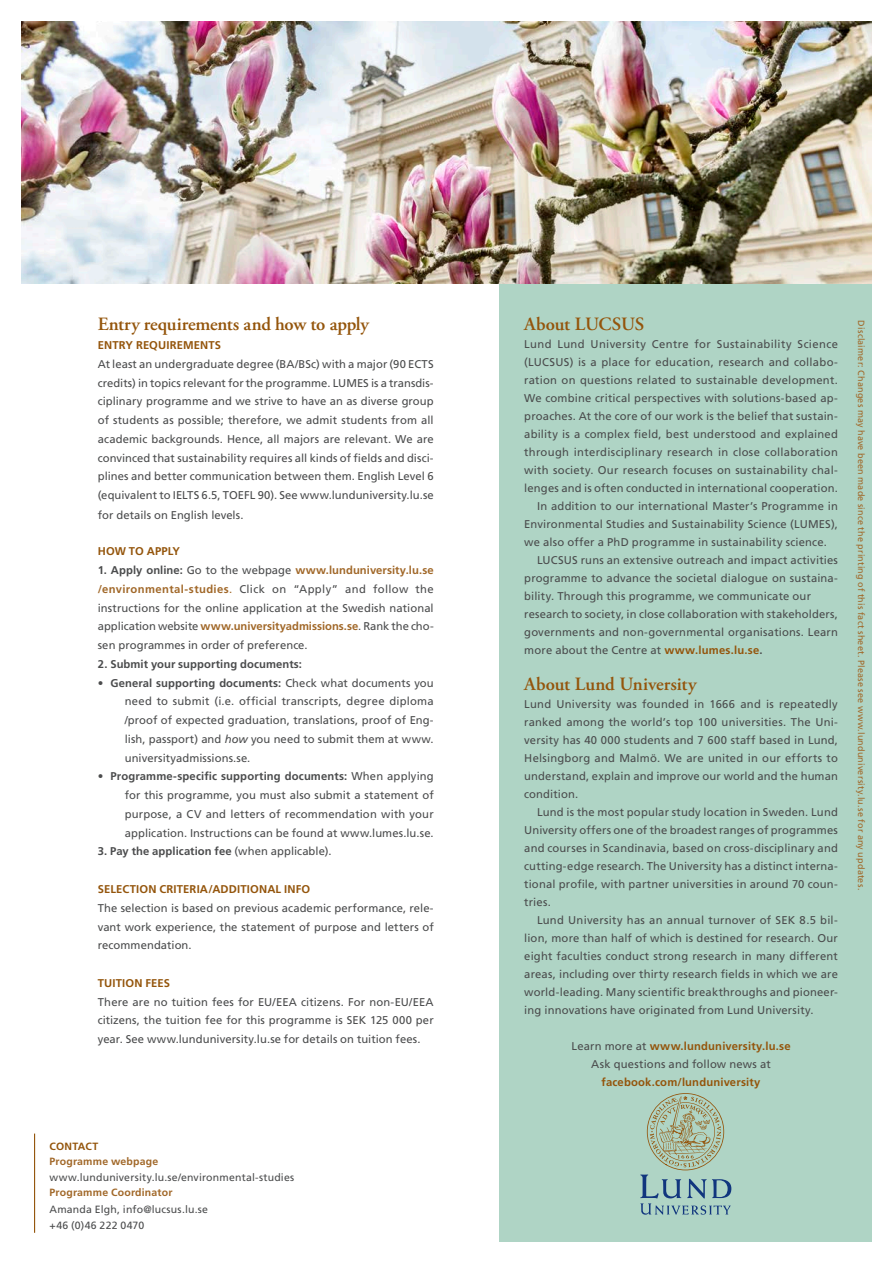
<style>
.page{position:relative;width:893px;height:1263px;background:#fff}
.page>*{position:absolute;margin:0;border:0;box-sizing:border-box;transform-origin:0 0}
.kurser_bodycopy{font:600 18.75px "Adobe Garamond Pro";letter-spacing:-.01em;color:#94550c}
.kurser_bodycopy-2{font:11.25px/18px "Frutiger LT Std";letter-spacing:.01em;color:#4b4c4d;text-align:justify}
.kurser_bodycopy-3{font:700 11.25px "Frutiger LT Std";letter-spacing:.005em;color:#4b4c4d}
.SubHeadline_2{font:700 11.25px "Frutiger LT Std";letter-spacing:.01em;color:#94550c}
.kurser_bodycopy-4{font:700 11.25px "Frutiger LT Std";letter-spacing:.015em;color:#94550c}
.Contact{font:10.5px "Frutiger LT Std";letter-spacing:.015em;color:#4b4c4d}
.Contact-2{font:700 10.5px "Frutiger LT Std";letter-spacing:.02em;color:#a16829}
.SubHEADLINE{font:700 10.5px "Frutiger LT Std";letter-spacing:.02em;color:#94550c}
.Contact-3{font:9px "Frutiger LT Std";letter-spacing:.02em;color:#a16829}
.s1{font-weight:700}
.s2{font-weight:700;color:#a16829}
.s3{color:#a16829}
.s4{font-style:italic}
.s5{font-weight:400}
.s6{font-weight:700;color:#94550c}
.s7{font-weight:400;color:#4b4c4d}
</style>
<div class="page">
<div style="left:499px;top:283px;width:373px;height:958px;background:#afd4c5"></div>
<hr style="left:34px;top:1133px;width:1px;height:100px;background:#94550c">
<img style="left:21px;top:22px;width:851px;height:261px">
<svg style="left:640px;top:1093px;width:91px;height:122px"></svg>
<p class="kurser_bodycopy" style="left:98px;top:314px;width:273px">Entry requirements and how to apply</p>
<p class="SubHeadline_2" style="left:98px;top:339px;width:125px">ENTRY REQUIREMENTS</p>
<p class="kurser_bodycopy-2" style="left:98px;top:355px;width:337px;line-height:18.9px">At least an undergraduate degree (BA/BSc) with a major (90 ECTS credits) in topics relevant for the programme. LUMES is a transdis&shy;ciplinary programme and we strive to have an as diverse group of students as possible; therefore, we admit students from all academic backgrounds. Hence, all majors are relevant. We are convinced that sustainability requires all kinds of fields and disci&shy;plines and better communication between them. English Level 6 (equivalent to IELTS 6.5, TOEFL 90). See www.lunduniversity.lu.se for details on English levels.</p>
<p class="SubHeadline_2" style="left:98px;top:545px;width:84px">HOW TO APPLY</p>
<p class="kurser_bodycopy-2" style="left:98px;top:561px;width:337px;line-height:18.8px"><span class="s1">1. Apply online:</span> Go to the webpage <span class="s2">www.lunduniversity.lu.se /environmental-studies</span><span class="s3">.</span> Click on “Apply” and follow the instructions for the online application at the Swedish national application website <span class="s2">www.universityadmissions.se</span>. Rank the cho&shy;sen programmes in order of preference.</p>
<p class="kurser_bodycopy-3" style="left:98px;top:657px;width:206px">2. Submit your supporting documents:</p>
<p class="kurser_bodycopy-2" style="left:125px;top:673px;width:310px;line-height:18.8px;text-indent:-27px"><span class="s1">• General supporting documents:</span> Check what documents you need to submit (i.e. official transcripts, degree diploma /proof of expected graduation, translations, proof of Eng&shy;lish, passport) and <span class="s4">how</span> you need to submit them at www. universityadmissions.se.</p>
<p class="kurser_bodycopy-2" style="left:125px;top:767px;width:310px;line-height:18.8px;text-indent:-27px"><span class="s1">• Programme-specific supporting documents:</span> When applying for this programme, you must also submit a statement of purpose, a CV and letters of recommendation with your application. Instructions can be found at www.lumes.lu.se.</p>
<p class="kurser_bodycopy-3" style="left:98px;top:845px;width:235px">3. Pay the application fee <span class="s5">(when applicable).</span></p>
<p class="SubHeadline_2" style="left:98px;top:882px;width:214px">SELECTION CRITERIA/ADDITIONAL INFO</p>
<p class="kurser_bodycopy-2" style="left:98px;top:898px;width:337px;line-height:18.8px">The selection is based on previous academic performance, rele&shy;vant work experience, the statement of purpose and letters of recommendation.</p>
<p class="SubHeadline_2" style="left:98px;top:976px;width:74px">TUITION FEES</p>
<p class="kurser_bodycopy-2" style="left:98px;top:992px;width:337px;line-height:18.8px">There are no tuition fees for EU/EEA citizens. For non-EU/EEA citizens, the tuition fee for this programme is SEK 125 000 per year. See www.lunduniversity.lu.se for details on tuition fees.</p>
<p class="SubHEADLINE" style="left:50px;top:1140px;width:50px">CONTACT</p>
<p class="Contact-2" style="left:50px;top:1155px;width:110px">Programme webpage</p>
<p class="Contact" style="left:50px;top:1171px;width:246px">www.lunduniversity.lu.se/environmental-studies</p>
<p class="Contact-2" style="left:50px;top:1186px;width:124px">Programme Coordinator</p>
<p class="Contact" style="left:50px;top:1203px;width:160px">Amanda Elgh, info@lucsus.lu.se</p>
<p class="Contact" style="left:50px;top:1219px;width:96px">+46 (0)46 222 0470</p>
<p class="kurser_bodycopy" style="left:524px;top:313px;width:122px">About LUCSUS</p>
<p class="kurser_bodycopy-2" style="left:524px;top:335px;width:315px">Lund Lund University Centre for Sustainability Science (LUCSUS) is a place for education, research and collabo&shy;ration on questions related to sustainable development.<br>We combine critical perspectives with solutions-based ap&shy;proaches. At the core of our work is the belief that sustain&shy;ability is a complex field, best understood and explained through interdisciplinary research in close collaboration with society. Our research focuses on sustainability chal&shy;lenges and is often conducted in international cooperation.</p>
<p class="kurser_bodycopy-2" style="left:524px;top:497px;width:315px;text-indent:13px">In addition to our international Master’s Programme in Environmental Studies and Sustainability Science (LUMES), we also offer a PhD programme in sustainability science.</p>
<p class="kurser_bodycopy-2" style="left:524px;top:551px;width:315px;text-indent:13px">LUCSUS runs an extensive outreach and impact activities programme to advance the societal dialogue on sustaina&shy;bility. Through this programme, we communicate our</p>
<p class="kurser_bodycopy-2" style="left:524px;top:605px;width:315px">research to society, in close collaboration with stakeholders, governments and non-governmental organisations. Learn more about the Centre at <span class="s6">www.lumes.lu.se</span><span class="s1">.</span></p>
<p class="kurser_bodycopy" style="left:524px;top:673px;width:174px">About Lund University</p>
<p class="kurser_bodycopy-2" style="left:524px;top:695px;width:315px">Lund University was founded in 1666 and is repeatedly ranked among the world’s top 100 universities. The Uni&shy;versity has 40 000 students and 7 600 staff based in Lund, Helsingborg and Malmö. We are united in our efforts to understand, explain and improve our world and the human condition.</p>
<p class="kurser_bodycopy-2" style="left:524px;top:803px;width:315px;text-indent:13px">Lund is the most popular study location in Sweden. Lund University offers one of the broadest ranges of programmes and courses in Scandinavia, based on cross-disciplinary and cutting-edge research. The University has a distinct interna&shy;tional profile, with partner universities in around 70 coun&shy;tries.</p>
<p class="kurser_bodycopy-2" style="left:524px;top:911px;width:315px;text-indent:13px">Lund University has an annual turnover of SEK 8.5 bil&shy;lion, more than half of which is destined for research. Our eight faculties conduct strong research in many different areas, including over thirty research fields in which we are world-leading. Many scientific breakthroughs and pioneer&shy;ing innovations have originated from Lund University.</p>
<p class="kurser_bodycopy-4" style="left:572px;top:1039px;width:221px"><span class="s7">Learn more at</span> www.lunduniversity.lu.se</p>
<p class="kurser_bodycopy-2" style="left:591px;top:1055px;width:181px">Ask questions and follow news at</p>
<p class="kurser_bodycopy-4" style="left:602px;top:1075px;width:160px">facebook.com/lunduniversity</p>
<p class="Contact-3" style="left:866px;top:320px;width:571px;rotate:90deg">Disclaimer: Changes may have been made since the printing of this fact sheet. Please see www.lunduniversity.lu.se for any updates.</p>
</div>
